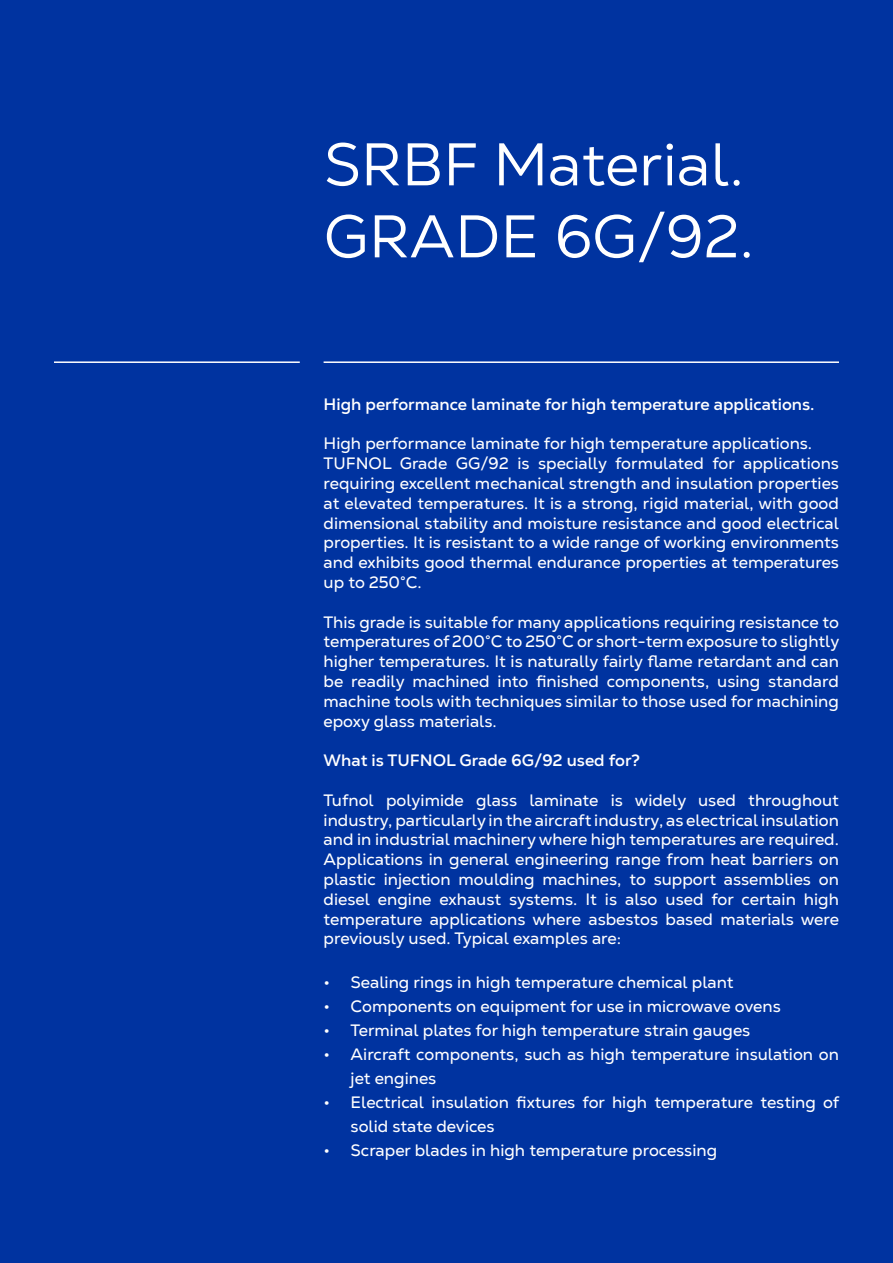
<style>
.page{position:relative;width:893px;height:1263px;background:#0033a0}
.page>*{position:absolute;margin:0;border:0;box-sizing:border-box;transform-origin:0 0}
.t1{font:60px "Nexa Text";color:#fff}
.t2{font:16.5px/19.8px "Nexa Text";color:#fff;text-align:justify}
.t3{font:700 16.5px "Nexa Text";color:#fff}
</style>
<div class="page">
<hr style="left:54px;top:361px;width:246px;height:2px;background:#fff">
<hr style="left:324px;top:361px;width:515px;height:2px;background:#fff">
<p class="t1" style="left:324px;top:128px;width:422px">SRBF Material.</p>
<p class="t1" style="left:324px;top:200px;width:432px">GRADE 6G/92.</p>
<p class="t3" style="left:324px;top:394px;width:492px">High performance laminate for high temperature applications.</p>
<p class="t2" style="left:324px;top:434px;width:490px">High performance laminate for high temperature applications.</p>
<p class="t2" style="left:324px;top:453px;width:517px">TUFNOL Grade GG/92 is specially formulated for applications requiring excellent mechanical strength and insulation properties at elevated temperatures. It is a strong, rigid material, with good dimensional stability and moisture resistance and good electrical properties. It is resistant to a wide range of working environments and exhibits good thermal endurance properties at temperatures up to 250°C.</p>
<p class="t2" style="left:324px;top:612px;width:517px">This grade is suitable for many applications requiring resistance to temperatures of 200°C to 250°C or short-term exposure to slightly higher temperatures. It is naturally fairly flame retardant and can be readily machined into finished components, using standard machine tools with techniques similar to those used for machining epoxy glass materials.</p>
<p class="t3" style="left:324px;top:750px;width:318px">What is TUFNOL Grade 6G/92 used for?</p>
<p class="t2" style="left:324px;top:790px;width:517px">Tufnol polyimide glass laminate is widely used throughout industry, particularly in the aircraft industry, as electrical insulation and in industrial machinery where high temperatures are required.<br>Applications in general engineering range from heat barriers on plastic injection moulding machines, to support assemblies on diesel engine exhaust systems. It is also used for certain high temperature applications where asbestos based materials were previously used. Typical examples are:</p>
<p class="t2" style="left:324px;top:972px;width:411px">• Sealing rings in high temperature chemical plant</p>
<p class="t2" style="left:324px;top:996px;width:459px">• Components on equipment for use in microwave ovens</p>
<p class="t2" style="left:324px;top:1020px;width:428px">• Terminal plates for high temperature strain gauges</p>
<p class="t2" style="left:351px;top:1042px;width:490px;line-height:24px;text-indent:-27px">• Aircraft components, such as high temperature insulation on jet engines</p>
<p class="t2" style="left:351px;top:1090px;width:490px;line-height:24px;text-indent:-27px">• Electrical insulation fixtures for high temperature testing of solid state devices</p>
<p class="t2" style="left:324px;top:1140px;width:395px">• Scraper blades in high temperature processing</p>
</div>
